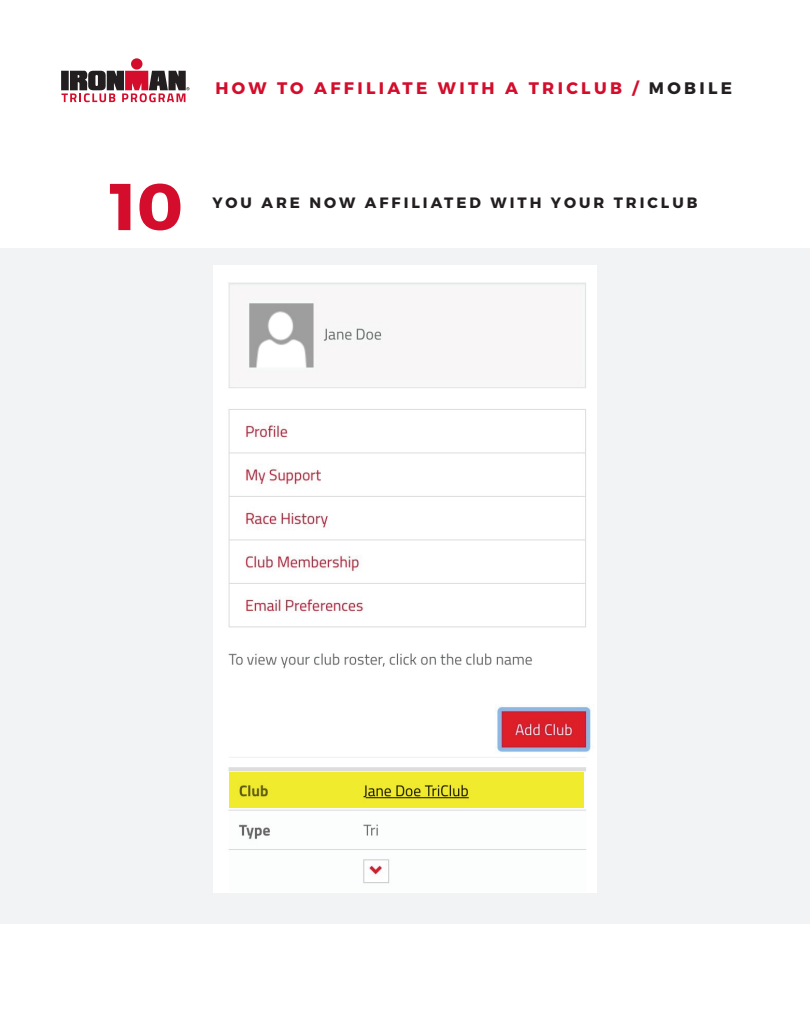
<style>
.page{position:relative;width:810px;height:1035px;background:#fff}
.page>*{position:absolute;margin:0;border:0;box-sizing:border-box;transform-origin:0 0}
.t1{font:700 65.88px "Montserrat";color:#d30d2b}
.t2{font:700 16.75px "Montserrat";letter-spacing:.2em;color:#d30d2b}
.t3{font:700 15px "Montserrat";letter-spacing:.2em;color:#231f20}
.s1{color:#231f20}
</style>
<div class="page">
<div style="left:0;top:248px;width:810px;height:676px;background:#f2f3f4"></div>
<div style="left:61px;top:71px;width:8px;height:19px;background:#3c3839"></div>
<div style="left:131px;top:58px;width:11px;height:12px;background:#d30d2b;border-radius:50%"></div>
<svg style="left:62px;top:71px;width:128px;height:31px"></svg>
<img style="left:213px;top:265px;width:384px;height:628px">
<div style="left:229px;top:772px;width:354px;height:36px;background:#f4ed2f"></div>
<p class="t2" style="left:215px;top:78px;width:518px">HOW TO AFFILIATE WITH A TRICLUB / <span class="s1">MOBILE</span></p>
<h1 class="t1" style="left:109px;top:166px;width:75px">10</h1>
<p class="t3" style="left:212px;top:194px;width:487px">YOU ARE NOW AFFILIATED WITH YOUR TRICLUB</p>
</div>
